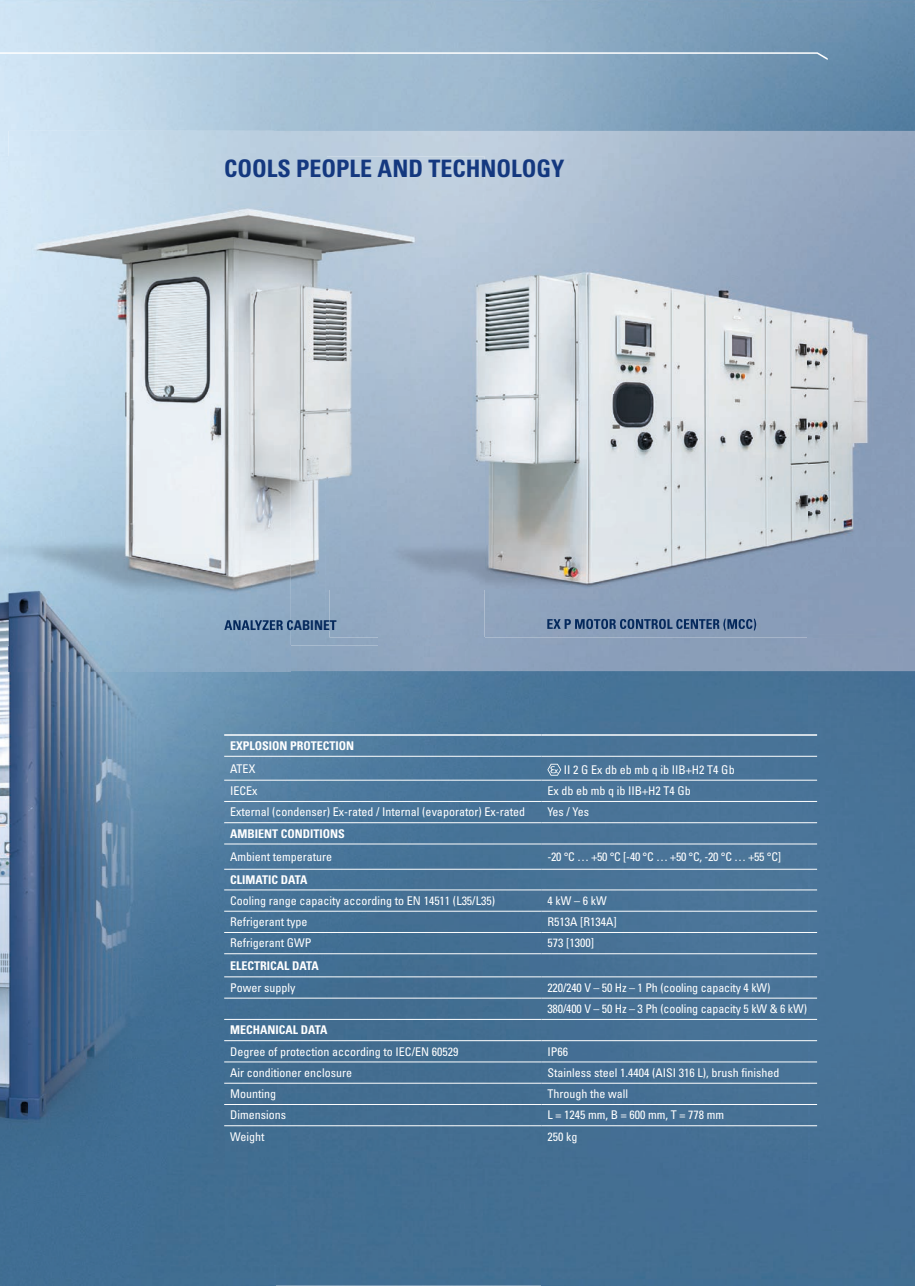
<style>
.page{position:relative;width:915px;height:1286px;background:#fff}
.page>*{position:absolute;margin:0;border:0;box-sizing:border-box;transform-origin:0 0}
.t1{font:700 condensed 24px "Univers LT Pro";color:#14387f}
.t2{font:condensed 12px/21.3px "Univers LT Pro";color:#fff}
.t3{font:700 condensed 12px "Univers LT Pro";color:#fff}
</style>
<div class="page">
<img style="left:275px;top:0;width:639px;height:131px">
<img style="left:29px;top:671px;width:779px;height:185px">
<div style="left:808px;top:671px;width:106px;height:614px;background:#487296"></div>
<div style="left:291px;top:856px;width:517px;height:214px;background:#467195"></div>
<div style="left:275px;top:1070px;width:533px;height:215px;background:#446f92"></div>
<div style="left:0;top:1264px;width:275px;height:21px;background:#416e92"></div>
<svg style="left:0;top:52px;width:827px;height:8px;background:#b0c7d9"></svg>
<img style="left:0;top:156px;width:9px;height:489px">
<img style="left:9px;top:156px;width:317px;height:293px">
<div style="left:326px;top:156px;width:158px;height:49px;background:#bfcede"></div>
<img style="left:326px;top:205px;width:52px;height:440px">
<img style="left:291px;top:449px;width:35px;height:196px">
<img style="left:291px;top:620px;width:38px;height:10px">
<img style="left:0;top:645px;width:29px;height:619px">
<img style="left:28px;top:854px;width:263px;height:410px">
<img style="left:9px;top:445px;width:282px;height:226px">
<img style="left:224px;top:620px;width:67px;height:10px">
<img style="left:914px;top:201px;width:1px;height:436px">
<img style="left:329px;top:201px;width:585px;height:436px">
<svg style="left:329px;top:620px;width:7px;height:10px"></svg>
<img style="left:547px;top:618px;width:209px;height:12px">
<hr style="left:224px;top:780px;width:317px;height:1px;background:#fff">
<hr style="left:541px;top:780px;width:275px;height:1px;background:#fff">
<hr style="left:224px;top:801px;width:317px;height:1px;background:#fff">
<hr style="left:541px;top:801px;width:275px;height:1px;background:#fff">
<hr style="left:224px;top:822px;width:317px;height:1px;background:#fff">
<hr style="left:541px;top:822px;width:275px;height:1px;background:#fff">
<hr style="left:224px;top:843px;width:317px;height:1px;background:#fff">
<hr style="left:541px;top:843px;width:275px;height:1px;background:#fff">
<hr style="left:224px;top:869px;width:317px;height:1px;background:#fff">
<hr style="left:541px;top:869px;width:275px;height:1px;background:#fff">
<hr style="left:224px;top:889px;width:317px;height:1px;background:#fff">
<hr style="left:541px;top:889px;width:275px;height:1px;background:#fff">
<hr style="left:224px;top:911px;width:317px;height:1px;background:#fff">
<hr style="left:541px;top:911px;width:275px;height:1px;background:#fff">
<hr style="left:224px;top:932px;width:317px;height:1px;background:#fff">
<hr style="left:541px;top:932px;width:275px;height:1px;background:#fff">
<hr style="left:224px;top:953px;width:317px;height:1px;background:#fff">
<hr style="left:541px;top:953px;width:275px;height:1px;background:#fff">
<hr style="left:224px;top:976px;width:317px;height:1px;background:#fff">
<hr style="left:541px;top:976px;width:275px;height:1px;background:#fff">
<hr style="left:224px;top:1040px;width:317px;height:1px;background:#fff">
<hr style="left:541px;top:1040px;width:275px;height:1px;background:#fff">
<hr style="left:224px;top:1061px;width:317px;height:1px;background:#fff">
<hr style="left:541px;top:1061px;width:275px;height:1px;background:#fff">
<hr style="left:224px;top:1082px;width:317px;height:1px;background:#fff">
<hr style="left:541px;top:1082px;width:275px;height:1px;background:#fff">
<hr style="left:224px;top:1104px;width:317px;height:1px;background:#fff">
<hr style="left:541px;top:1104px;width:275px;height:1px;background:#fff">
<hr style="left:224px;top:1125px;width:317px;height:1px;background:#fff">
<hr style="left:541px;top:1125px;width:275px;height:1px;background:#fff">
<hr style="left:224px;top:734px;width:317px;height:1px;background:#fff">
<hr style="left:541px;top:734px;width:275px;height:1px;background:#fff">
<hr style="left:224px;top:756px;width:317px;height:1px;background:#fff">
<hr style="left:541px;top:756px;width:275px;height:1px;background:#fff">
<hr style="left:224px;top:997px;width:317px;height:1px;background:#fff">
<hr style="left:541px;top:997px;width:275px;height:1px;background:#fff">
<hr style="left:224px;top:1019px;width:317px;height:1px;background:#fff">
<hr style="left:541px;top:1019px;width:275px;height:1px;background:#fff">
<svg style="left:547px;top:763px;width:14px;height:12px"></svg>
<h1 class="t1" style="left:224px;top:154px;width:342px">COOLS PEOPLE AND TECHNOLOGY</h1>
<p class="t3" style="left:230px;top:738px;width:126px">EXPLOSION PROTECTION</p>
<p class="t2" style="left:230px;top:757px;width:27px">ATEX</p>
<p class="t2" style="left:563px;top:759px;width:172px">II 2 G Ex db eb mb q ib IIB+H2 T4 Gb</p>
<p class="t2" style="left:230px;top:780px;width:29px">IECEx</p>
<p class="t2" style="left:547px;top:780px;width:145px">Ex db eb mb q ib IIB+H2 T4 Gb</p>
<p class="t2" style="left:230px;top:801px;width:296px">External (condenser) Ex-rated / Internal (evaporator) Ex-rated</p>
<p class="t2" style="left:547px;top:801px;width:43px">Yes / Yes</p>
<p class="t3" style="left:230px;top:826px;width:116px">AMBIENT CONDITIONS</p>
<p class="t2" style="left:230px;top:845px;width:103px">Ambient temperature</p>
<p class="t2" style="left:547px;top:845px;width:235px">-20 °C … +50 °C [-40 °C … +50 °C, -20 °C … +55 °C]</p>
<p class="t3" style="left:230px;top:872px;width:79px">CLIMATIC DATA</p>
<p class="t2" style="left:230px;top:889px;width:266px">Cooling range capacity according to EN 14511 (L35/L35)</p>
<p class="t2" style="left:547px;top:889px;width:61px">4 kW – 6 kW</p>
<p class="t2" style="left:230px;top:911px;width:79px">Refrigerant type</p>
<p class="t2" style="left:547px;top:911px;width:71px">R513A [R134A]</p>
<p class="t2" style="left:230px;top:932px;width:83px">Refrigerant GWP</p>
<p class="t2" style="left:547px;top:932px;width:48px">573 [1300]</p>
<p class="t3" style="left:230px;top:958px;width:90px">ELECTRICAL DATA</p>
<p class="t2" style="left:230px;top:976px;width:67px">Power supply</p>
<p class="t2" style="left:547px;top:976px;width:261px">220/240 V – 50 Hz – 1 Ph (cooling capacity 4 kW)<br>380/400 V – 50 Hz – 3 Ph (cooling capacity 5 kW &amp; 6 kW)</p>
<p class="t3" style="left:230px;top:1022px;width:99px">MECHANICAL DATA</p>
<p class="t2" style="left:230px;top:1040px;width:229px">Degree of protection according to IEC/EN 60529</p>
<p class="t2" style="left:547px;top:1040px;width:22px">IP66</p>
<p class="t2" style="left:230px;top:1061px;width:123px">Air conditioner enclosure</p>
<p class="t2" style="left:547px;top:1061px;width:233px">Stainless steel 1.4404 (AISI 316 L), brush finished</p>
<p class="t2" style="left:230px;top:1082px;width:47px">Mounting</p>
<p class="t2" style="left:547px;top:1082px;width:82px">Through the wall</p>
<p class="t2" style="left:230px;top:1104px;width:57px">Dimensions</p>
<p class="t2" style="left:547px;top:1104px;width:178px">L = 1245 mm, B = 600 mm, T = 778 mm</p>
<p class="t2" style="left:230px;top:1125px;width:36px">Weight</p>
<p class="t2" style="left:547px;top:1125px;width:31px">250 kg</p>
</div>
